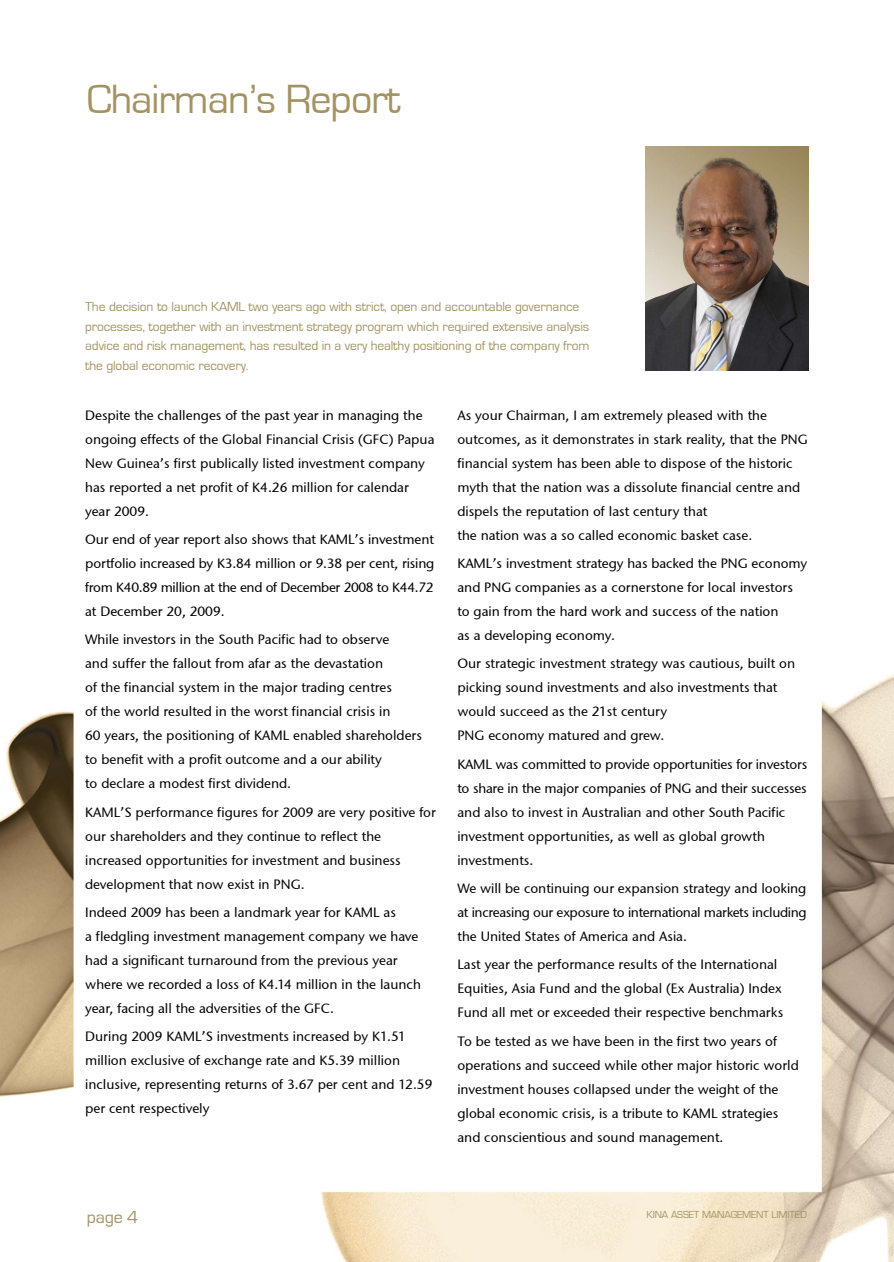
<style>
.page{position:relative;width:894px;height:1262px;background:#fff}
.page>*{position:absolute;margin:0;border:0;box-sizing:border-box;transform-origin:0 0}
.t1{font:42px "Eurostile";letter-spacing:-.025em;color:#a39262}
.t2{font:18px "Eurostile";color:#a39262}
.t3{font:13.5px/24px "Stone Sans ITCTT Medium";color:#000}
.t4{font:13.5px/19.5px "Eurostile";letter-spacing:-.01em;color:#a39262}
.t5{font:10.5px "Eurostile";letter-spacing:-.01em;color:#a39262}
</style>
<div class="page">
<img style="left:0;top:674px;width:894px;height:588px">
<img style="left:645px;top:147px;width:163px;height:223px">
<h1 class="t1" style="left:87px;top:77px;width:315px">Chairman’s Report</h1>
<p class="t4" style="left:85px;top:297px;width:506px">The decision to launch KAML two years ago with strict, open and accountable governance processes, together with an investment strategy program which required extensive analysis advice and risk management, has resulted in a very healthy positioning of the company from the global economic recovery.</p>
<p class="t3" style="left:85px;top:403px;width:351px">Despite the challenges of the past year in managing the ongoing effects of the Global Financial Crisis (GFC) Papua New Guinea’s first publically listed investment company has reported a net profit of K4.26 million for calendar year 2009.</p>
<p class="t3" style="left:85px;top:527px;width:351px;text-align:justify">Our end of year report also shows that KAML’s investment portfolio increased by K3.84 million or 9.38 per cent, rising from K40.89 million at the end of December 2008 to K44.72 at December 20, 2009.</p>
<p class="t3" style="left:85px;top:627px;width:338px">While investors in the South Pacific had to observe<br>and suffer the fallout from afar as the devastation<br>of the financial system in the major trading centres<br>of the world resulted in the worst financial crisis in<br>60 years, the positioning of KAML enabled shareholders to benefit with a profit outcome and a our ability<br>to declare a modest first dividend.</p>
<p class="t3" style="left:85px;top:800px;width:352px">KAML’S performance figures for 2009 are very positive for our shareholders and they continue to reflect the increased opportunities for investment and business development that now exist in PNG.</p>
<p class="t3" style="left:85px;top:900px;width:337px">Indeed 2009 has been a landmark year for KAML as<br>a fledgling investment management company we have had a significant turnaround from the previous year where we recorded a loss of K4.14 million in the launch year, facing all the adversities of the GFC.</p>
<p class="t3" style="left:85px;top:1024px;width:349px">During 2009 KAML’S investments increased by K1.51 million exclusive of exchange rate and K5.39 million inclusive, representing returns of 3.67 per cent and 12.59 per cent respectively</p>
<p class="t3" style="left:457px;top:403px;width:352px">As your Chairman, I am extremely pleased with the outcomes, as it demonstrates in stark reality, that the PNG financial system has been able to dispose of the historic myth that the nation was a dissolute financial centre and dispels the reputation of last century that<br>the nation was a so called economic basket case.</p>
<p class="t3" style="left:457px;top:551px;width:351px">KAML’s investment strategy has backed the PNG economy and PNG companies as a cornerstone for local investors to gain from the hard work and success of the nation<br>as a developing economy.</p>
<p class="t3" style="left:457px;top:651px;width:339px">Our strategic investment strategy was cautious, built on picking sound investments and also investments that would succeed as the 21st century<br>PNG economy matured and grew.</p>
<p class="t3" style="left:457px;top:752px;width:351px">KAML was committed to provide opportunities for investors to share in the major companies of PNG and their successes and also to invest in Australian and other South Pacific investment opportunities, as well as global growth investments.</p>
<p class="t3" style="left:457px;top:876px;width:351px;text-align:justify">We will be continuing our expansion strategy and looking at increasing our exposure to international markets including the United States of America and Asia.</p>
<p class="t3" style="left:457px;top:952px;width:327px">Last year the performance results of the International<br>Equities, Asia Fund and the global (Ex Australia) Index<br>Fund all met or exceeded their respective benchmarks</p>
<p class="t3" style="left:457px;top:1028px;width:343px">To be tested as we have been in the first two years of operations and succeed while other major historic world investment houses collapsed under the weight of the global economic crisis, is a tribute to KAML strategies and conscientious and sound management.</p>
<h2 class="t2" style="left:87px;top:1207px;width:53px">page 4</h2>
<p class="t5" style="left:646px;top:1208px;width:162px">KINA ASSET MANAGEMENT LIMITED</p>
</div>
